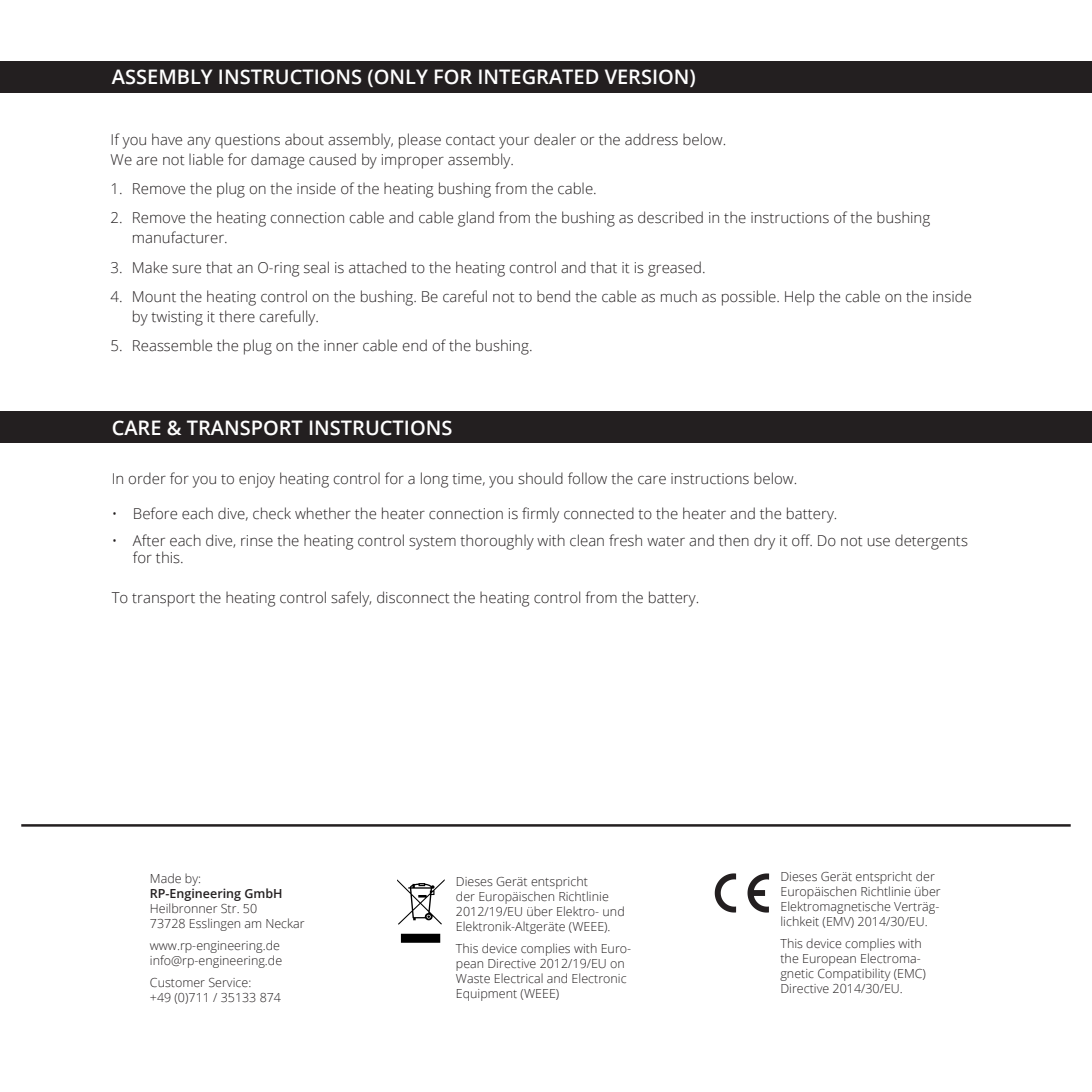
<style>
.page{position:relative;width:1092px;height:1092px;background:#fff}
.page>*{position:absolute;margin:0;border:0;box-sizing:border-box;transform-origin:0 0}
.t1{font:600 20px "Open Sans";color:#fff}
.Aufzählung_mit_Zahle{font:300 15px/20px "Open Sans";color:#231f20}
.t2{font:300 12.5px/15px "Open Sans";color:#231f20}
.s1{font-weight:600}
</style>
<div class="page">
<hr style="left:21px;top:824px;width:1049px;height:2px;background:#231f20">
<div style="left:0;top:411px;width:1091px;height:32px;background:#231f20"></div>
<div style="left:0;top:61px;width:1091px;height:32px;background:#231f20"></div>
<svg style="left:397px;top:879px;width:47px;height:63px"></svg>
<svg style="left:747px;top:873px;width:22px;height:39px"></svg>
<svg style="left:714px;top:873px;width:22px;height:39px"></svg>
<p class="t1" style="left:112px;top:63px;width:585px">ASSEMBLY INSTRUCTIONS (ONLY FOR INTEGRATED VERSION)</p>
<p class="Aufzählung_mit_Zahle" style="left:111px;top:129px;width:617px">If you have any questions about assembly, please contact your dealer or the address below.<br>We are not liable for damage caused by improper assembly.</p>
<p class="Aufzählung_mit_Zahle" style="left:111px;top:178px;width:487px">1. Remove the plug on the inside of the heating bushing from the cable.</p>
<p class="Aufzählung_mit_Zahle" style="left:132px;top:207px;width:799px;text-indent:-21px">2. Remove the heating connection cable and cable gland from the bushing as described in the instructions of the bushing manufacturer.</p>
<p class="Aufzählung_mit_Zahle" style="left:111px;top:256px;width:596px">3. Make sure that an O-ring seal is attached to the heating control and that it is greased.</p>
<p class="Aufzählung_mit_Zahle" style="left:132px;top:286px;width:841px;text-indent:-21px">4. Mount the heating control on the bushing. Be careful not to bend the cable as much as possible. Help the cable on the inside by twisting it there carefully.</p>
<p class="Aufzählung_mit_Zahle" style="left:111px;top:335px;width:423px">5. Reassemble the plug on the inner cable end of the bushing.</p>
<p class="t1" style="left:112px;top:414px;width:342px">CARE &amp; TRANSPORT INSTRUCTIONS</p>
<p class="Aufzählung_mit_Zahle" style="left:112px;top:468px;width:687px">In order for you to enjoy heating control for a long time, you should follow the care instructions below.</p>
<p class="Aufzählung_mit_Zahle" style="left:112px;top:503px;width:727px">• Before each dive, check whether the heater connection is firmly connected to the heater and the battery.</p>
<p class="Aufzählung_mit_Zahle" style="left:133px;top:531px;width:836px;line-height:17.5px;text-indent:-21px">• After each dive, rinse the heating control system thoroughly with clean fresh water and then dry it off. Do not use detergents for this.</p>
<p class="Aufzählung_mit_Zahle" style="left:112px;top:587px;width:589px">To transport the heating control safely, disconnect the heating control from the battery.</p>
<p class="t2" style="left:150px;top:870px;width:156px">Made by:<br><span class="s1">RP-Engineering GmbH<br></span>Heilbronner Str. 50<br>73728 Esslingen am Neckar</p>
<p class="t2" style="left:150px;top:937px;width:134px">www.rp-engineering.de info@rp-engineering.de</p>
<p class="t2" style="left:150px;top:974px;width:133px">Customer Service:<br>+49 (0)711 / 35133 874</p>
<p class="t2" style="left:456px;top:873px;width:170px">Dieses Gerät entspricht<br>der Europäischen Richtlinie<br>2012/19/EU über Elektro- und<br>Elektronik-Altgeräte (WEEE).</p>
<p class="t2" style="left:456px;top:940px;width:177px">This device complies with Euro&shy;pean Directive 2012/19/EU on<br>Waste Electrical and Electronic<br>Equipment (WEEE)</p>
<p class="t2" style="left:780px;top:868px;width:162px">Dieses Gerät entspricht der<br>Europäischen Richtlinie über<br>Elektromagnetische Verträg&shy;lichkeit (EMV) 2014/30/EU.</p>
<p class="t2" style="left:780px;top:935px;width:147px">This device complies with the European Electroma&shy;gnetic Compatibility (EMC)<br>Directive 2014/30/EU.</p>
</div>
